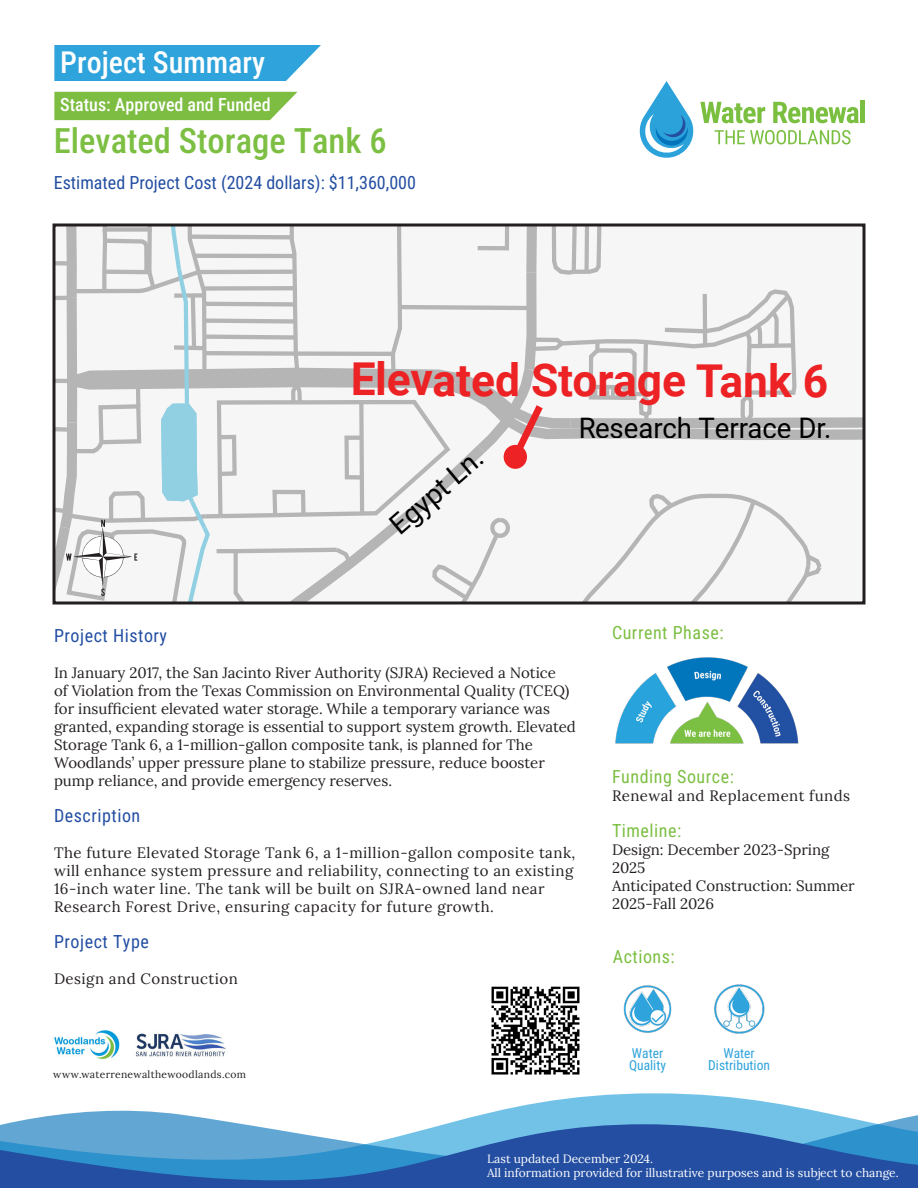
<style>
.page{position:relative;width:918px;height:1188px;background:#fff}
.page>*{position:absolute;margin:0;border:0;box-sizing:border-box;transform-origin:0 0}
.t1{font:700 45.45px "Roboto";letter-spacing:-.005em;color:#ed2224}
.t2{font:34.5px "Roboto Condensed";color:#7cbf42}
.t3{font:30px "Roboto Condensed";color:#fff}
.t4{font:28.2px "Roboto";color:#000}
.t5{font:27.9px "Roboto";color:#000}
.t6{font:18px "Roboto Condensed";letter-spacing:.015em;color:#234ea2}
.t7{font:18px "Roboto Condensed";letter-spacing:.03em;color:#7cbf42}
.t8{font:18px "Roboto Condensed";color:#fff}
.t9{font:15px/18px "Lora";color:#231f20}
.t10{font:15px/18px "Lora";letter-spacing:.03em;color:#231f20}
.t11{font:13.5px/12px "Roboto Condensed";color:#2fa3db}
.t12{font:12px/13.5px "Lora";color:#fff}
.t13{font:10.35px "Lora";letter-spacing:.03em;color:#231f20}
</style>
<div class="page">
<hr style="left:861px;top:101px;width:4px;height:22px;background:#7bbf41">
<svg style="left:639px;top:81px;width:220px;height:77px"></svg>
<svg style="left:54px;top:45px;width:267px;height:36px;background:#3ca9dd"></svg>
<div style="left:54px;top:92px;width:244px;height:28px;background:#7dbd42"></div>
<svg style="left:42px;top:1093px;width:876px;height:24px"></svg>
<svg style="left:0;top:1117px;width:918px;height:71px;background:#4781bf"></svg>
<img style="left:136px;top:1033px;width:90px;height:24px">
<img style="left:54px;top:1030px;width:66px;height:29px">
<img style="left:491px;top:986px;width:89px;height:89px">
<img style="left:714px;top:984px;width:51px;height:50px">
<img style="left:623px;top:985px;width:49px;height:48px">
<img style="left:615px;top:657px;width:184px;height:87px">
<svg style="left:54px;top:225px;width:810px;height:378px"></svg>
<h3 class="t3" style="left:60px;top:51px;width:206px">Project Summary</h3>
<p class="t8" style="left:60px;top:97px;width:212px">Status: Approved and Funded</p>
<h2 class="t2" style="left:54px;top:127px;width:334px">Elevated Storage Tank 6</h2>
<p class="t6" style="left:54px;top:174px;width:364px">Estimated Project Cost (2024 dollars): $11,360,000</p>
<h1 class="t1" style="left:350px;top:362px;width:480px">Elevated Storage Tank 6</h1>
<h3 class="t4" style="left:578px;top:411px;width:255px">Research Terrace Dr.</h3>
<h3 class="t5" style="left:387px;top:521px;width:115px;rotate:-41deg">Egypt Ln.</h3>
<p class="t6" style="left:54px;top:627px;width:115px">Project History</p>
<p class="t9" style="left:54px;top:663px;width:523px">In January 2017, the San Jacinto River Authority (SJRA) Recieved a Notice<br>of Violation from the Texas Commission on Environmental Quality (TCEQ) for insufficient elevated water storage. While a temporary variance was granted, expanding storage is essential to support system growth. Elevated Storage Tank 6, a 1-million-gallon composite tank, is planned for The Woodlands’ upper pressure plane to stabilize pressure, reduce booster pump reliance, and provide emergency reserves.</p>
<p class="t6" style="left:54px;top:807px;width:88px">Description</p>
<p class="t10" style="left:54px;top:843px;width:523px">The future Elevated Storage Tank 6, a 1-million-gallon composite tank, will enhance system pressure and reliability, connecting to an existing 16-inch water line. The tank will be built on SJRA-owned land near Research Forest Drive, ensuring capacity for future growth.</p>
<p class="t6" style="left:54px;top:933px;width:96px">Project Type</p>
<p class="t10" style="left:54px;top:969px;width:185px">Design and Construction</p>
<p class="t13" style="left:53px;top:1071px;width:194px">www.waterrenewalthewoodlands.com</p>
<p class="t7" style="left:612px;top:624px;width:113px">Current Phase:</p>
<p class="t7" style="left:612px;top:768px;width:123px">Funding Source:</p>
<p class="t7" style="left:612px;top:822px;width:71px">Timeline:</p>
<p class="t10" style="left:612px;top:788px;width:240px">Renewal and Replacement funds</p>
<p class="t9" style="left:612px;top:840px;width:244px">Design: December 2023-Spring<br>2025<br>Anticipated Construction: Summer<br>2025-Fall 2026</p>
<p class="t7" style="left:613px;top:948px;width:64px">Actions:</p>
<p class="t11" style="left:629px;top:1047px;width:38px">Water<br>Quality</p>
<p class="t11" style="left:708px;top:1047px;width:63px;text-align:center">Water<br>Distribution</p>
<p class="t12" style="left:487px;top:1153px;width:413px">Last updated December 2024.<br>All information provided for illustrative purposes and is subject to change.</p>
</div>
